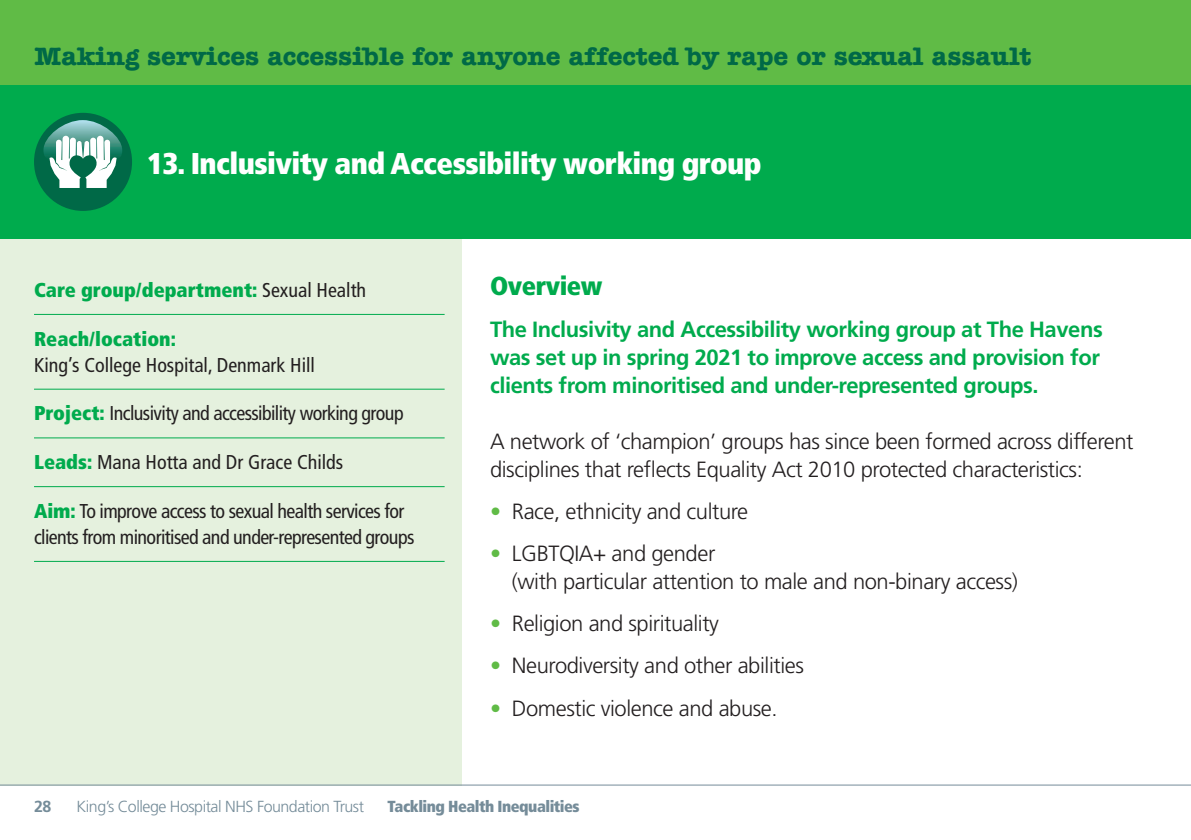
<style>
.page{position:relative;width:1191px;height:840px;background:#fff}
.page>*{position:absolute;margin:0;border:0;box-sizing:border-box;transform-origin:0 0}
.t1{font:900 condensed 30px "Frutiger";letter-spacing:-.02em;color:#fff}
.t2{font:700 26px "Amer Typewriter IT Cby BT";letter-spacing:-.01em;color:#006947}
.t3{font:900 condensed 26px "Frutiger";letter-spacing:-.02em;color:#00ab4d}
.t4{font:300 22px/28px "Frutiger";letter-spacing:-.02em;color:#231f20}
.t5{font:700 22px/28px "Frutiger";letter-spacing:-.02em;color:#00ab4d}
.t6{font:condensed 20px/26px "Frutiger";letter-spacing:-.03em;color:#231f20}
.t7{font:condensed 20px "Frutiger";color:#231f20}
.t8{font:900 condensed 20px "Frutiger";color:#00ab4d}
.t9{font:300 16px "Frutiger";letter-spacing:-.03em;color:#758c99}
.t10{font:900 condensed 16px "Frutiger";letter-spacing:-.03em;color:#758c99}
.t11{font:700 16px "Frutiger";color:#758c99}
.s1{font-weight:400;color:#231f20}
.s2{font-weight:900;color:#00ab4d}
.s3{color:#60bb46}
</style>
<div class="page">
<div style="left:0;top:211px;width:461px;height:574px;background:#e5f1de"></div>
<div style="left:0;top:0;width:1191px;height:239px;background:#00ab4d"></div>
<div style="left:0;top:0;width:1191px;height:85px;background:#60bb46"></div>
<hr style="left:34px;top:314px;width:410px;height:1px;background:#00ab4d">
<hr style="left:34px;top:388px;width:410px;height:1px;background:#00ab4d">
<hr style="left:34px;top:437px;width:410px;height:1px;background:#00ab4d">
<hr style="left:34px;top:486px;width:410px;height:1px;background:#00ab4d">
<hr style="left:34px;top:560px;width:410px;height:1px;background:#00ab4d">
<hr style="left:0;top:784px;width:1191px;height:1px;background:#758c99">
<div style="left:34px;top:113px;width:98px;height:98px;background:#006947;border-radius:50%"></div>
<svg style="left:43px;top:120px;width:79px;height:68px"></svg>
<p class="t2" style="left:34px;top:40px;width:999px">Making services accessible for anyone affected by rape or sexual assault</p>
<h1 class="t1" style="left:147px;top:145px;width:615px">13. Inclusivity and Accessibility working group</h1>
<p class="t8" style="left:34px;top:277px;width:334px">Care group/department: <span class="s1">Sexual Health</span></p>
<p class="t8" style="left:34px;top:326px;width:143px">Reach/location:</p>
<p class="t7" style="left:34px;top:353px;width:282px">King’s College Hospital, Denmark Hill</p>
<p class="t6" style="left:34px;top:400px;width:371px"><span class="s2">Project:</span> Inclusivity and accessibility working group</p>
<p class="t7" style="left:34px;top:450px;width:311px"><span class="s2">Leads:</span> Mana Hotta and Dr Grace Childs</p>
<p class="t6" style="left:34px;top:497px;width:382px"><span class="s2">Aim:</span> To improve access to sexual health services for clients from minoritised and under-represented groups</p>
<p class="t3" style="left:490px;top:270px;width:114px">Overview</p>
<p class="t5" style="left:490px;top:315px;width:614px">The Inclusivity and Accessibility working group at The Havens was set up in spring 2021 to improve access and provision for clients from minoritised and under-represented groups.</p>
<p class="t4" style="left:490px;top:427px;width:645px">A network of ‘champion’ groups has since been formed across different disciplines that reflects Equality Act 2010 protected characteristics:</p>
<p class="t4" style="left:490px;top:497px;width:260px"><span class="s3">•</span> Race, ethnicity and culture</p>
<p class="t4" style="left:512px;top:539px;width:507px;text-indent:-22px"><span class="s3">•</span> LGBTQIA+ and gender<br>(with particular attention to male and non-binary access)</p>
<p class="t4" style="left:490px;top:609px;width:230px"><span class="s3">•</span> Religion and spirituality</p>
<p class="t4" style="left:490px;top:651px;width:315px"><span class="s3">•</span> Neurodiversity and other abilities</p>
<p class="t4" style="left:490px;top:693px;width:289px"><span class="s3">•</span> Domestic violence and abuse.</p>
<p class="t11" style="left:34px;top:796px;width:19px">28</p>
<p class="t9" style="left:77px;top:796px;width:289px">King’s College Hospital NHS Foundation Trust</p>
<p class="t10" style="left:387px;top:795px;width:194px">Tackling Health Inequalities</p>
</div>
